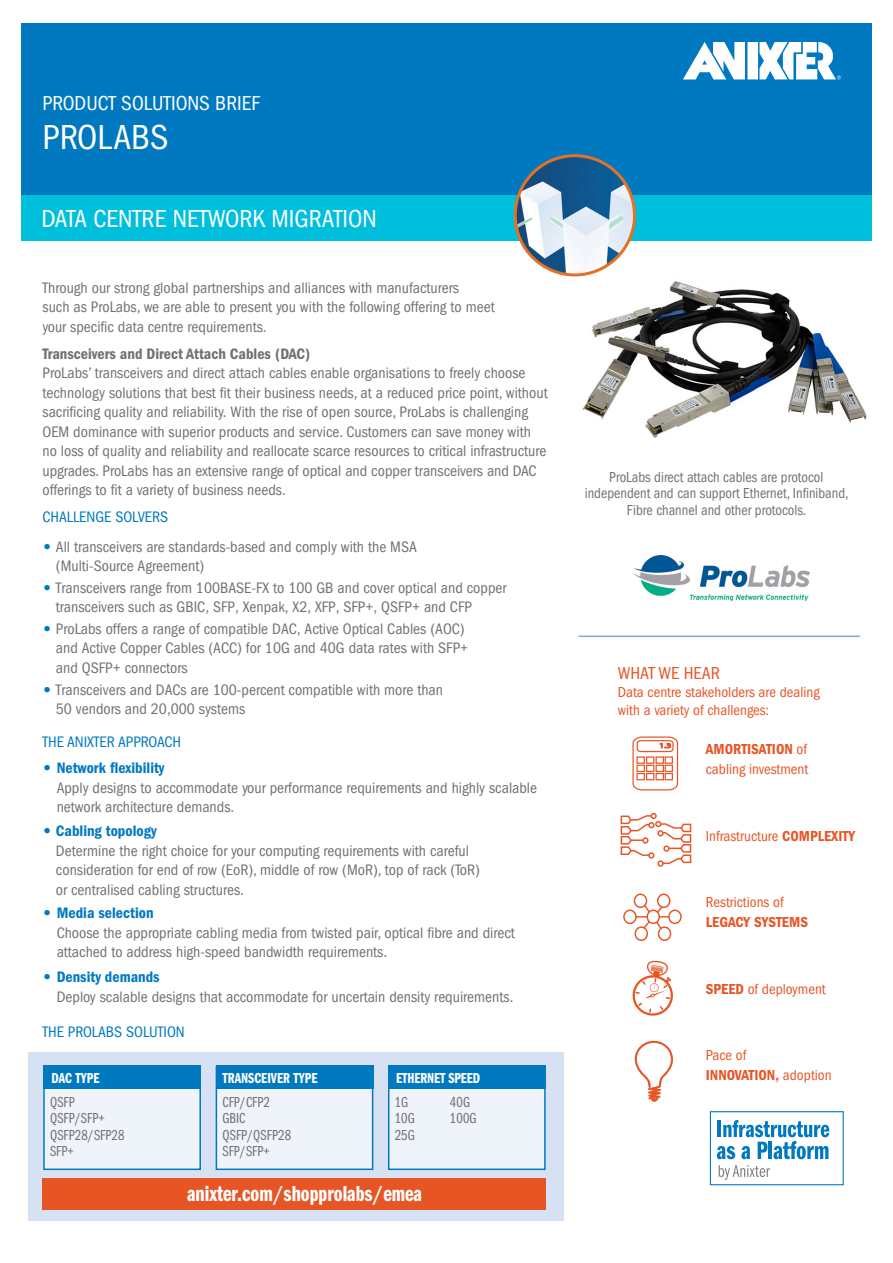
<style>
.page{position:relative;width:893px;height:1263px;background:#fff}
.page>*{position:absolute;margin:0;border:0;box-sizing:border-box;transform-origin:0 0}
.t1{font:condensed 36px "ITC Franklin Gothic Std";color:#fff}
.t2{font:condensed 25.5px "ITC Franklin Gothic Std";color:#fff}
.t3{font:22.5px "ITC Franklin Gothic Std Dm Cp";color:#fff}
.t4{font:condensed 21px "ITC Franklin Gothic Std";color:#fff}
.t5{font:condensed 18px "ITC Franklin Gothic Std";color:#e75525}
.t6{font:condensed 15.75px/19.5px "ITC Franklin Gothic Std";color:#717073}
.t7{font:15.75px "ITC Franklin Gothic Std Dm Cd";color:#0079c1}
.t8{font:condensed 15.75px "ITC Franklin Gothic Std";color:#0079c1}
.t9{font:15.75px "ITC Franklin Gothic Std Dm Cd";color:#717073}
.t10{font:condensed 15px/18px "ITC Franklin Gothic Std";color:#e75525}
.t11{font:condensed 15px/16.5px "ITC Franklin Gothic Std";color:#717073;text-align:center;scale:.95 1}
.t12{font:15px/16.5px "ITC Franklin Gothic Std Bk Cp";letter-spacing:.01em;color:#717073}
.t13{font:15px "ITC Franklin Gothic Std Dm Cd";color:#e75525}
.t14{font:15px "ITC Franklin Gothic Std Dm Cp";color:#fff}
.s1{font-family:"ITC Franklin Gothic Std Hvy";font-stretch:normal;color:#0079c1}
.s2{font-family:"ITC Franklin Gothic Std Hvy"}
.s3{font-family:"ITC Franklin Gothic Std";font-stretch:condensed}
.s4{font-family:"ITC Franklin Gothic Std Dm Cd";font-stretch:normal}
</style>
<div class="page">
<img style="left:575px;top:270px;width:292px;height:168px">
<div style="left:21px;top:23px;width:851px;height:172px;background:#0079c1"></div>
<div style="left:21px;top:195px;width:851px;height:46px;background:#00bfdc"></div>
<hr style="left:579px;top:635px;width:281px;height:2px;background:#7cacdc">
<img style="left:633px;top:555px;width:177px;height:46px">
<div style="left:28px;top:1052px;width:535px;height:169px;background:#d6e2f4"></div>
<div style="left:44px;top:1067px;width:156px;height:102px;background:#eff4fa"></div>
<div style="left:43px;top:1066px;width:158px;height:104px;border:2px solid #0079c1"></div>
<div style="left:216px;top:1067px;width:157px;height:102px;background:#eff4fa"></div>
<div style="left:216px;top:1066px;width:157px;height:104px;border:2px solid #0079c1"></div>
<div style="left:389px;top:1067px;width:156px;height:102px;background:#eff4fa"></div>
<div style="left:388px;top:1066px;width:158px;height:104px;border:2px solid #0079c1"></div>
<div style="left:43px;top:1065px;width:158px;height:24px;background:#0079c1"></div>
<div style="left:216px;top:1065px;width:157px;height:24px;background:#0079c1"></div>
<div style="left:388px;top:1065px;width:158px;height:24px;background:#0079c1"></div>
<div style="left:43px;top:1178px;width:503px;height:31px;background:#e75525"></div>
<img style="left:515px;top:156px;width:119px;height:119px;border-radius:60px">
<div style="left:514px;top:154px;width:122px;height:122px;border:3px solid #e57224;border-radius:50%"></div>
<div style="left:710px;top:1111px;width:134px;height:74px;border:1px solid #0079c1"></div>
<svg style="left:717px;top:1120px;width:112px;height:39px"></svg>
<svg style="left:719px;top:1165px;width:51px;height:15px"></svg>
<svg style="left:635px;top:1041px;width:38px;height:61px"></svg>
<svg style="left:632px;top:960px;width:41px;height:56px"></svg>
<hr style="left:627px;top:916px;width:49px;height:1px;background:#e75525">
<svg style="left:638px;top:899px;width:30px;height:36px"></svg>
<svg style="left:624px;top:910px;width:12px;height:13px"></svg>
<div style="left:623px;top:909px;width:14px;height:15px;border:1px solid #e75525;border-radius:50%"></div>
<svg style="left:669px;top:910px;width:12px;height:13px"></svg>
<div style="left:668px;top:909px;width:14px;height:15px;border:1px solid #e75525;border-radius:50%"></div>
<svg style="left:635px;top:927px;width:12px;height:13px"></svg>
<div style="left:634px;top:926px;width:14px;height:15px;border:1px solid #e75525;border-radius:50%"></div>
<svg style="left:658px;top:927px;width:13px;height:13px"></svg>
<div style="left:658px;top:926px;width:13px;height:15px;border:1px solid #e75525;border-radius:50%"></div>
<svg style="left:634px;top:894px;width:12px;height:13px"></svg>
<div style="left:634px;top:893px;width:13px;height:15px;border:1px solid #e75525;border-radius:50%"></div>
<svg style="left:658px;top:894px;width:12px;height:13px"></svg>
<div style="left:657px;top:893px;width:13px;height:15px;border:1px solid #e75525;border-radius:50%"></div>
<svg style="left:647px;top:910px;width:12px;height:13px"></svg>
<div style="left:646px;top:909px;width:14px;height:15px;border:1px solid #e75525;border-radius:50%"></div>
<svg style="left:620px;top:813px;width:72px;height:53px"></svg>
<div style="left:657px;top:860px;width:7px;height:7px;border:1px solid #e75525;border-radius:50%"></div>
<svg style="left:632px;top:736px;width:47px;height:55px"></svg>
<div style="left:747px;top:42px;width:11px;height:37px;background:#fff"></div>
<svg style="left:683px;top:42px;width:62px;height:37px"></svg>
<svg style="left:759px;top:42px;width:82px;height:37px"></svg>
<h3 class="t4" style="left:43px;top:92px;width:219px">PRODUCT SOLUTIONS BRIEF</h3>
<h1 class="t1" style="left:43px;top:116px;width:127px">PROLABS</h1>
<h2 class="t2" style="left:41px;top:204px;width:337px">DATA CENTRE NETWORK MIGRATION</h2>
<p class="t6" style="left:43px;top:278px;width:454px">Through our strong global partnerships and alliances with manufacturers<br>such as ProLabs, we are able to present you with the following offering to meet your specific data centre requirements.</p>
<p class="t9" style="left:43px;top:345px;width:269px">Transceivers and Direct Attach Cables (DAC)</p>
<p class="t6" style="left:43px;top:363px;width:507px">ProLabs’ transceivers and direct attach cables enable organisations to freely choose technology solutions that best fit their business needs, at a reduced price point, without sacrificing quality and reliability. With the rise of open source, ProLabs is challenging OEM dominance with superior products and service. Customers can save money with no loss of quality and reliability and reallocate scarce resources to critical infrastructure upgrades. ProLabs has an extensive range of optical and copper transceivers and DAC offerings to fit a variety of business needs.</p>
<p class="t8" style="left:43px;top:508px;width:127px">CHALLENGE SOLVERS</p>
<p class="t6" style="left:56px;top:537px;width:362px;text-indent:-13px"><span class="s1">•</span> All transceivers are standards-based and comply with the MSA (Multi-Source Agreement)</p>
<p class="t6" style="left:56px;top:578px;width:452px;text-indent:-13px"><span class="s1">•</span> Transceivers range from 100BASE-FX to 100 GB and cover optical and copper transceivers such as GBIC, SFP, Xenpak, X2, XFP, SFP+, QSFP+ and CFP</p>
<p class="t6" style="left:56px;top:619px;width:414px;text-indent:-13px"><span class="s1">•</span> ProLabs offers a range of compatible DAC, Active Optical Cables (AOC) and Active Copper Cables (ACC) for 10G and 40G data rates with SFP+ and QSFP+ connectors</p>
<p class="t6" style="left:56px;top:680px;width:389px;text-indent:-13px"><span class="s1">•</span> Transceivers and DACs are 100-percent compatible with more than<br>50 vendors and 20,000 systems</p>
<p class="t8" style="left:43px;top:733px;width:140px">THE ANIXTER APPROACH</p>
<p class="t7" style="left:43px;top:759px;width:124px"><span class="s2">•</span> Network flexibility</p>
<p class="t6" style="left:57px;top:778px;width:482px">Apply designs to accommodate your performance requirements and highly scalable network architecture demands.</p>
<p class="t7" style="left:43px;top:822px;width:116px"><span class="s2">•</span> Cabling topology</p>
<p class="t6" style="left:56px;top:841px;width:426px">Determine the right choice for your computing requirements with careful consideration for end of row (EoR), middle of row (MoR), top of rack (ToR) or centralised cabling structures.</p>
<p class="t7" style="left:43px;top:904px;width:113px"><span class="s2">•</span> Media selection</p>
<p class="t6" style="left:57px;top:923px;width:460px">Choose the appropriate cabling media from twisted pair, optical fibre and direct attached to address high-speed bandwidth requirements.</p>
<p class="t7" style="left:43px;top:968px;width:119px"><span class="s2">•</span> Density demands</p>
<p class="t6" style="left:57px;top:987px;width:458px">Deploy scalable designs that accommodate for uncertain density requirements.</p>
<p class="t8" style="left:43px;top:1023px;width:144px">THE PROLABS SOLUTION</p>
<p class="t14" style="left:52px;top:1069px;width:50px">DAC TYPE</p>
<p class="t14" style="left:222px;top:1069px;width:97px">TRANSCEIVER TYPE</p>
<p class="t14" style="left:396px;top:1069px;width:86px">ETHERNET SPEED</p>
<p class="t12" style="left:50px;top:1094px;width:76px">QSFP<br>QSFP/SFP+<br>QSFP28/SFP28<br>SFP+</p>
<p class="t12" style="left:222px;top:1094px;width:70px">CFP/CFP2<br>GBIC<br>QSFP/QSFP28<br>SFP/SFP+</p>
<p class="t12" style="left:395px;top:1094px;width:21px">1G<br>10G<br>25G</p>
<p class="t12" style="left:450px;top:1094px;width:28px">40G<br>100G</p>
<h3 class="t3" style="left:187px;top:1181px;width:236px">anixter.com/shopprolabs/emea</h3>
<p class="t11" style="left:585px;top:468px;width:279px">ProLabs direct attach cables are protocol independent and can support Ethernet, Infiniband,<br>Fibre channel and other protocols.</p>
<p class="t5" style="left:618px;top:662px;width:104px">WHAT WE HEAR</p>
<p class="t10" style="left:618px;top:683px;width:204px">Data centre stakeholders are dealing with a variety of challenges:</p>
<p class="t13" style="left:706px;top:741px;width:103px">AMORTISATION <span class="s3">of</span></p>
<p class="t10" style="left:706px;top:760px;width:104px">cabling investment</p>
<p class="t10" style="left:706px;top:827px;width:151px">Infrastructure <span class="s4">COMPLEXITY</span></p>
<p class="t10" style="left:706px;top:893px;width:79px">Restrictions of</p>
<p class="t13" style="left:706px;top:913px;width:104px">LEGACY SYSTEMS</p>
<p class="t10" style="left:706px;top:980px;width:121px"><span class="s4">SPEED</span> of deployment</p>
<p class="t10" style="left:706px;top:1046px;width:42px">Pace of</p>
<p class="t13" style="left:706px;top:1066px;width:127px">INNOVATION, <span class="s3">adoption</span></p>
</div>
